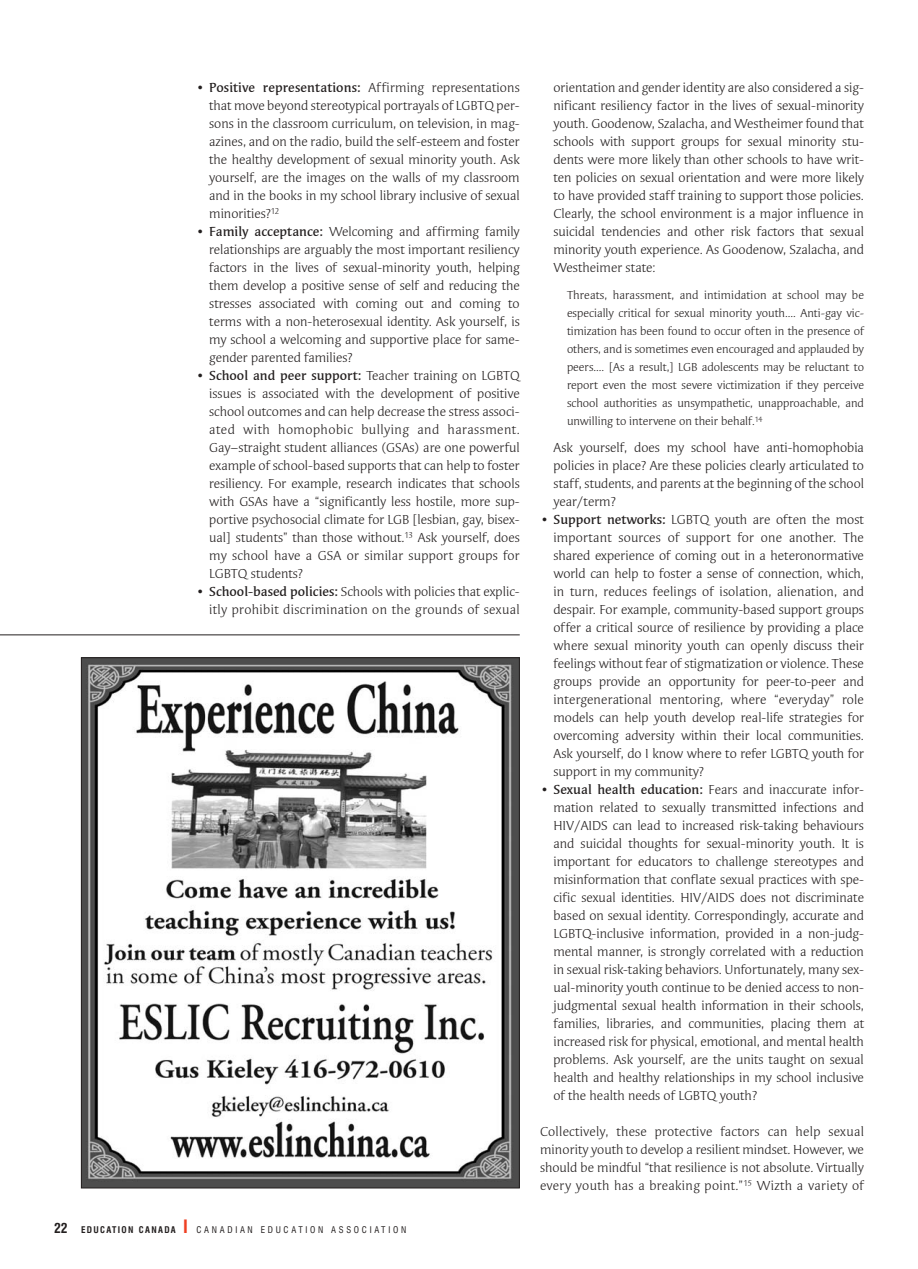
<style>
.page{position:relative;width:918px;height:1269px;background:#fff}
.page>*{position:absolute;margin:0;border:0;box-sizing:border-box;transform-origin:0 0}
.t1{font:13.5px/18px "Syndor ITC";color:#231f1f;text-align:justify}
.t2{font:13.5px/18px "Syndor ITC";letter-spacing:.025em;color:#231f1f;text-align:right}
.t3{font:12px/18px "Syndor ITC";color:#231f1f;text-align:justify}
.t4{font:condensed 9px "Swiss 721 BT";letter-spacing:.3em;color:#231f1f}
.s1{font-weight:500}
.s2{font-weight:700;font-size:13.5px}
.s3{font-weight:700}
.s4{font-weight:700;font-size:18px;color:#ef4023}
</style>
<div class="page">
<svg style="left:0;top:634px;width:520px;height:555px"></svg>
<p class="t1" style="left:209px;top:80px;width:312px;text-indent:-14px">• <span class="s1">Positive representations:</span> Affirming representations that move beyond stereotypical portrayals of LGBTQ per&shy;sons in the classroom curriculum, on television, in mag&shy;azines, and on the radio, build the self-esteem and foster the healthy development of sexual minority youth. Ask yourself, are the images on the walls of my classroom and in the books in my school library inclusive of sexual minorities?<sup>12</sup></p>
<p class="t1" style="left:209px;top:224px;width:312px;text-indent:-14px">• <span class="s1">Family acceptance:</span> Welcoming and affirming family relationships are arguably the most important resiliency factors in the lives of sexual-minority youth, helping them develop a positive sense of self and reducing the stresses associated with coming out and coming to terms with a non-heterosexual identity. Ask yourself, is my school a welcoming and supportive place for same&shy;gender parented families?</p>
<p class="t1" style="left:209px;top:368px;width:312px;text-indent:-13px">• <span class="s1">School and peer support:</span> Teacher training on LGBTQ issues is associated with the development of positive school outcomes and can help decrease the stress associ&shy;ated with homophobic bullying and harassment.<br>Gay–straight student alliances (GSAs) are one powerful example of school-based supports that can help to foster resiliency. For example, research indicates that schools with GSAs have a “significantly less hostile, more sup&shy;portive psychosocial climate for LGB [lesbian, gay, bisex&shy;ual] students” than those without.<sup>13</sup> Ask yourself, does my school have a GSA or similar support groups for LGBTQ students?</p>
<p class="t2" style="left:196px;top:584px;width:326px">• <span class="s1">School-based policies:</span> Schools with policies that explic&shy;itly prohibit discrimination on the grounds of sexual</p>
<p class="t4" style="left:54px;top:1227px;width:354px"><span class="s2">22</span> <span class="s3">EDUCATION CANADA</span> <span class="s4">I</span> CANADIAN EDUCATION ASSOCIATION</p>
<p class="t1" style="left:553px;top:80px;width:312px">orientation and gender identity are also considered a sig&shy;nificant resiliency factor in the lives of sexual-minority youth. Goodenow, Szalacha, and Westheimer found that schools with support groups for sexual minority stu&shy;dents were more likely than other schools to have writ&shy;ten policies on sexual orientation and were more likely to have provided staff training to support those policies.<br>Clearly, the school environment is a major influence in suicidal tendencies and other risk factors that sexual minority youth experience. As Goodenow, Szalacha, and Westheimer state:</p>
<p class="t3" style="left:567px;top:287px;width:299px">Threats, harassment, and intimidation at school may be especially critical for sexual minority youth.... Anti-gay vic&shy;timization has been found to occur often in the presence of others, and is sometimes even encouraged and applauded by peers.... [As a result,] LGB adolescents may be reluctant to report even the most severe victimization if they perceive school authorities as unsympathetic, unapproachable, and unwilling to intervene on their behalf.<sup>14</sup></p>
<p class="t1" style="left:554px;top:440px;width:312px">Ask yourself, does my school have anti-homophobia policies in place? Are these policies clearly articulated to staff, students, and parents at the beginning of the school year/term?</p>
<p class="t1" style="left:554px;top:512px;width:312px;text-indent:-14px">• <span class="s1">Support networks:</span> LGBTQ youth are often the most important sources of support for one another. The shared experience of coming out in a heteronormative world can help to foster a sense of connection, which, in turn, reduces feelings of isolation, alienation, and despair. For example, community-based support groups offer a critical source of resilience by providing a place where sexual minority youth can openly discuss their feelings without fear of stigmatization or violence. These groups provide an opportunity for peer-to-peer and intergenerational mentoring, where “everyday” role models can help youth develop real-life strategies for overcoming adversity within their local communities.<br>Ask yourself, do I know where to refer LGBTQ youth for support in my community?</p>
<p class="t1" style="left:554px;top:782px;width:312px;text-indent:-14px">• <span class="s1">Sexual health education:</span> Fears and inaccurate infor&shy;mation related to sexually transmitted infections and HIV/AIDS can lead to increased risk-taking behaviours and suicidal thoughts for sexual-minority youth. It is important for educators to challenge stereotypes and misinformation that conflate sexual practices with spe&shy;cific sexual identities. HIV/AIDS does not discriminate based on sexual identity. Correspondingly, accurate and LGBTQ-inclusive information, provided in a non-judg&shy;mental manner, is strongly correlated with a reduction in sexual risk-taking behaviors. Unfortunately, many sex&shy;ual-minority youth continue to be denied access to non&shy;judgmental sexual health information in their schools, families, libraries, and communities, placing them at increased risk for physical, emotional, and mental health problems. Ask yourself, are the units taught on sexual health and healthy relationships in my school inclusive of the health needs of LGBTQ youth?</p>
<p class="t1" style="left:540px;top:1124px;width:326px">Collectively, these protective factors can help sexual minority youth to develop a resilient mindset. However, we should be mindful “that resilience is not absolute. Virtually every youth has a breaking point.”<sup>15</sup> Wizth a variety of</p>
</div>
